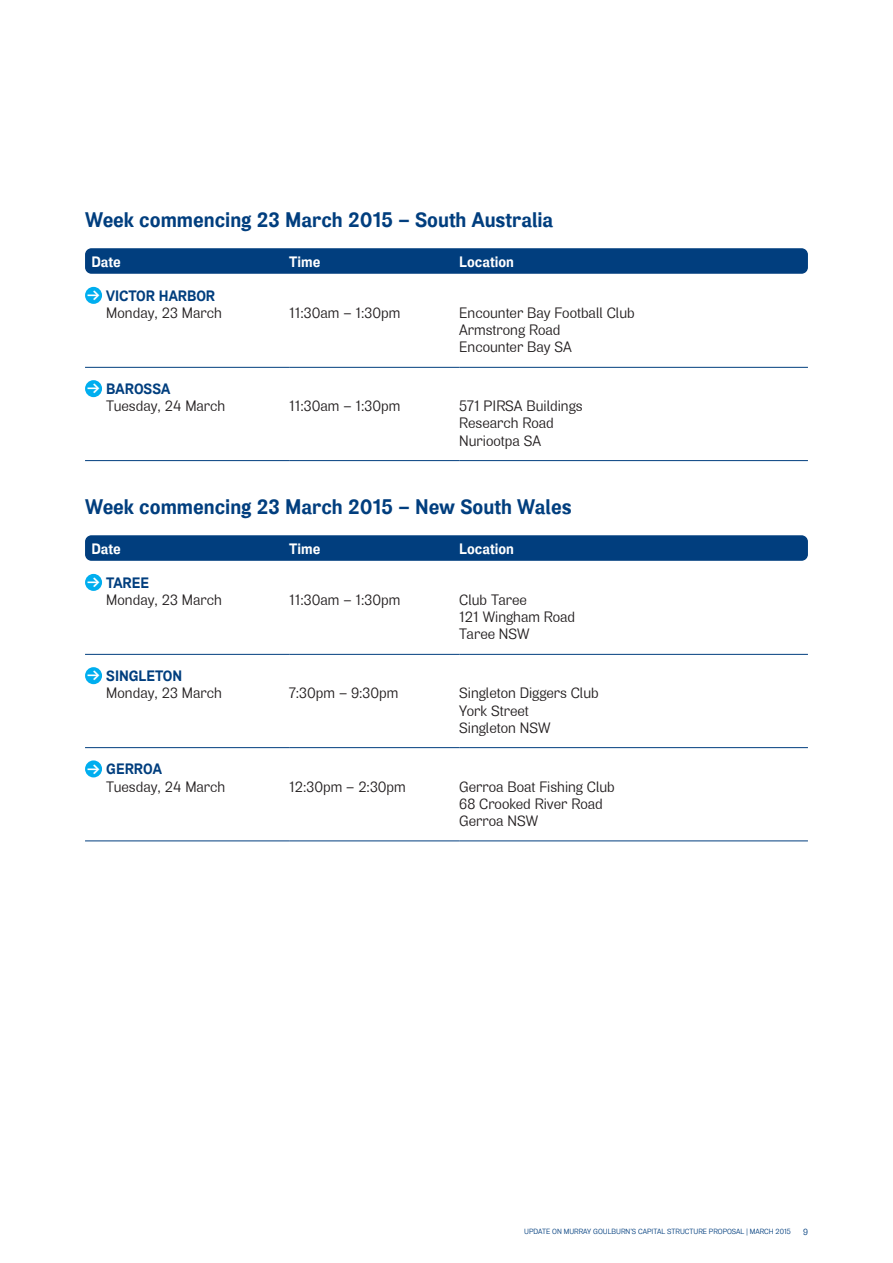
<style>
.page{position:relative;width:893px;height:1263px;background:#fff}
.page>*{position:absolute;margin:0;border:0;box-sizing:border-box;transform-origin:0 0}
.B_Heads___14_15pt{font:700 21px "Air";color:#013e7e}
.Table_Text___9_5_12p{font:15px/17.2px "Air";color:#231f20}
.t1{font:700 15px "Air";color:#013e7e}
.Table_Header___White{font:700 15px "Air";color:#fff}
.t2{font:9px "Air";color:#013e7e}
.t3{font:7.5px "Air";color:#013e7e}
.s1{font-size:16.5px;color:#fff}
</style>
<div class="page">
<div style="left:85px;top:248px;width:723px;height:26px;background:#013e7e;border-radius:6px"></div>
<div style="left:85px;top:535px;width:723px;height:26px;background:#013e7e;border-radius:6px"></div>
<hr style="left:85px;top:367px;width:204px;height:1px;background:#013e7e">
<hr style="left:289px;top:367px;width:170px;height:1px;background:#013e7e">
<hr style="left:459px;top:367px;width:349px;height:1px;background:#013e7e">
<hr style="left:85px;top:460px;width:204px;height:1px;background:#013e7e">
<hr style="left:289px;top:460px;width:170px;height:1px;background:#013e7e">
<hr style="left:459px;top:460px;width:349px;height:1px;background:#013e7e">
<hr style="left:85px;top:654px;width:204px;height:1px;background:#013e7e">
<hr style="left:289px;top:654px;width:170px;height:1px;background:#013e7e">
<hr style="left:459px;top:654px;width:349px;height:1px;background:#013e7e">
<hr style="left:85px;top:747px;width:204px;height:1px;background:#013e7e">
<hr style="left:289px;top:747px;width:170px;height:1px;background:#013e7e">
<hr style="left:459px;top:747px;width:349px;height:1px;background:#013e7e">
<hr style="left:85px;top:840px;width:204px;height:1px;background:#013e7e">
<hr style="left:289px;top:840px;width:170px;height:1px;background:#013e7e">
<hr style="left:459px;top:840px;width:349px;height:1px;background:#013e7e">
<div style="left:85px;top:287px;width:17px;height:17px;background:#00aeef;border-radius:50%"></div>
<div style="left:85px;top:380px;width:17px;height:17px;background:#00aeef;border-radius:50%"></div>
<div style="left:85px;top:574px;width:17px;height:17px;background:#00aeef;border-radius:50%"></div>
<div style="left:85px;top:667px;width:17px;height:17px;background:#00aeef;border-radius:50%"></div>
<div style="left:85px;top:760px;width:17px;height:17px;background:#00aeef;border-radius:50%"></div>
<p class="B_Heads___14_15pt" style="left:85px;top:207px;width:470px">Week commencing 23 March 2015 – South Australia</p>
<p class="Table_Header___White" style="left:91px;top:252px;width:31px">Date</p>
<p class="Table_Header___White" style="left:289px;top:252px;width:33px">Time</p>
<p class="Table_Header___White" style="left:459px;top:252px;width:56px">Location</p>
<p class="t1" style="left:87px;top:286px;width:130px"><span class="s1">→</span> VICTOR HARBOR</p>
<p class="Table_Text___9_5_12p" style="left:106px;top:304px;width:117px">Monday, 23 March</p>
<p class="Table_Text___9_5_12p" style="left:289px;top:304px;width:113px">11:30am – 1:30pm</p>
<p class="Table_Text___9_5_12p" style="left:459px;top:304px;width:177px">Encounter Bay Football Club<br>Armstrong Road<br>Encounter Bay SA</p>
<p class="t1" style="left:87px;top:380px;width:85px"><span class="s1">→</span> BAROSSA</p>
<p class="Table_Text___9_5_12p" style="left:106px;top:398px;width:121px">Tuesday, 24 March</p>
<p class="Table_Text___9_5_12p" style="left:289px;top:398px;width:113px">11:30am – 1:30pm</p>
<p class="Table_Text___9_5_12p" style="left:459px;top:398px;width:125px">571 PIRSA Buildings<br>Research Road<br>Nuriootpa SA</p>
<p class="B_Heads___14_15pt" style="left:85px;top:494px;width:488px">Week commencing 23 March 2015 – New South Wales</p>
<p class="Table_Header___White" style="left:91px;top:539px;width:31px">Date</p>
<p class="Table_Header___White" style="left:289px;top:539px;width:33px">Time</p>
<p class="Table_Header___White" style="left:459px;top:539px;width:56px">Location</p>
<p class="t1" style="left:87px;top:573px;width:64px"><span class="s1">→</span> TAREE</p>
<p class="Table_Text___9_5_12p" style="left:106px;top:591px;width:117px">Monday, 23 March</p>
<p class="Table_Text___9_5_12p" style="left:289px;top:591px;width:113px">11:30am – 1:30pm</p>
<p class="Table_Text___9_5_12p" style="left:459px;top:591px;width:118px">Club Taree<br>121 Wingham Road<br>Taree NSW</p>
<p class="t1" style="left:87px;top:667px;width:97px"><span class="s1">→</span> SINGLETON</p>
<p class="Table_Text___9_5_12p" style="left:106px;top:685px;width:117px">Monday, 23 March</p>
<p class="Table_Text___9_5_12p" style="left:289px;top:685px;width:111px">7:30pm – 9:30pm</p>
<p class="Table_Text___9_5_12p" style="left:459px;top:685px;width:141px">Singleton Diggers Club<br>York Street<br>Singleton NSW</p>
<p class="t1" style="left:87px;top:760px;width:77px"><span class="s1">→</span> GERROA</p>
<p class="Table_Text___9_5_12p" style="left:106px;top:778px;width:121px">Tuesday, 24 March</p>
<p class="Table_Text___9_5_12p" style="left:289px;top:778px;width:118px">12:30pm – 2:30pm</p>
<p class="Table_Text___9_5_12p" style="left:459px;top:778px;width:157px">Gerroa Boat Fishing Club<br>68 Crooked River Road<br>Gerroa NSW</p>
<p class="t3" style="left:524px;top:1227px;width:268px">UPDATE ON MURRAY GOULBURN’S CAPITAL STRUCTURE PROPOSAL | MARCH 2015</p>
<p class="t2" style="left:803px;top:1227px;width:6px">9</p>
</div>
